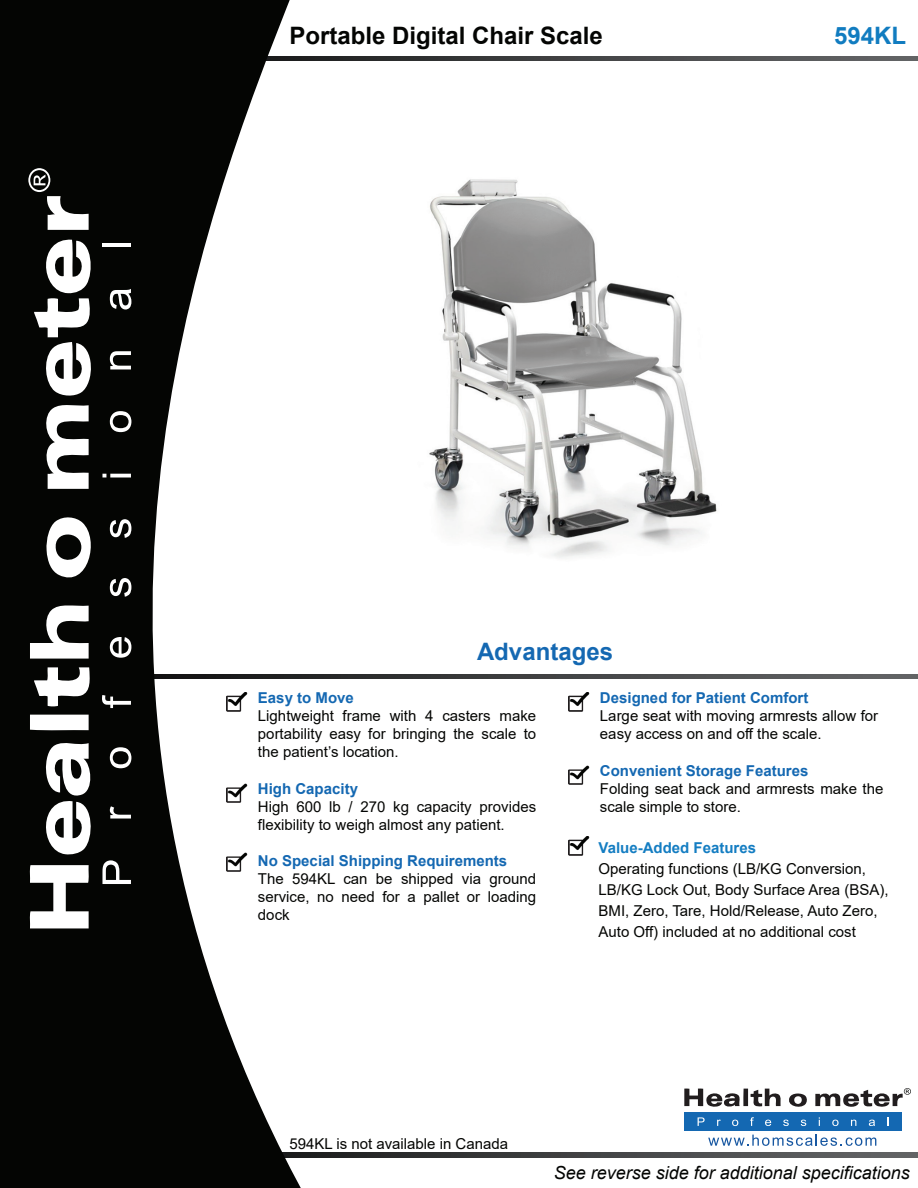
<style>
.page{position:relative;width:918px;height:1188px;background:#fff}
.page>*{position:absolute;margin:0;border:0;box-sizing:border-box;transform-origin:0 0}
.t1{font:700 24px "Arial";color:#040503}
.t2{font:700 24px "Arial";color:#1468b2}
.t3{font:700 24px "Arial";color:#117cc0}
.t4{font:italic 18px "Arial";color:#040503}
.t5{font:15px/18px "Arial";color:#040503}
.t6{font:700 15px "Arial";color:#1468b2}
.t7{font:700 15px "Arial";color:#147dc2}
</style>
<div class="page">
<svg style="left:310px;top:56px;width:608px;height:5px;background:#444546"></svg>
<svg style="left:310px;top:674px;width:608px;height:5px;background:#464748"></svg>
<svg style="left:310px;top:1153px;width:608px;height:4px;background:#434445"></svg>
<svg style="left:0;top:0;width:310px;height:1188px;fill:#040503"></svg>
<svg style="left:29px;top:865px;width:60px;height:63px"></svg>
<svg style="left:30px;top:715px;width:59px;height:16px"></svg>
<svg style="left:30px;top:603px;width:59px;height:56px"></svg>
<svg style="left:34px;top:667px;width:57px;height:40px"></svg>
<svg style="left:38px;top:740px;width:56px;height:115px"></svg>
<svg style="left:46px;top:515px;width:54px;height:74px"></svg>
<svg style="left:34px;top:237px;width:61px;height:252px"></svg>
<svg style="left:28px;top:168px;width:61px;height:62px"></svg>
<svg style="left:102px;top:860px;width:29px;height:24px"></svg>
<svg style="left:110px;top:806px;width:21px;height:13px"></svg>
<svg style="left:110px;top:747px;width:21px;height:21px"></svg>
<svg style="left:102px;top:695px;width:29px;height:13px"></svg>
<svg style="left:110px;top:637px;width:21px;height:21px"></svg>
<svg style="left:110px;top:578px;width:21px;height:19px"></svg>
<svg style="left:110px;top:519px;width:21px;height:19px"></svg>
<svg style="left:110px;top:474px;width:21px;height:4px"></svg>
<svg style="left:102px;top:474px;width:4px;height:4px"></svg>
<svg style="left:110px;top:411px;width:21px;height:21px"></svg>
<svg style="left:110px;top:351px;width:21px;height:18px"></svg>
<svg style="left:110px;top:289px;width:21px;height:21px"></svg>
<hr style="left:102px;top:243px;width:29px;height:4px;background:#fff">
<img style="left:568px;top:692px;width:21px;height:19px">
<img style="left:568px;top:836px;width:21px;height:19px">
<img style="left:226px;top:692px;width:21px;height:19px">
<img style="left:226px;top:783px;width:21px;height:19px">
<img style="left:226px;top:852px;width:21px;height:19px">
<img style="left:568px;top:765px;width:21px;height:19px">
<svg style="left:684px;top:1088px;width:123px;height:19px"></svg>
<svg style="left:815px;top:1088px;width:96px;height:19px"></svg>
<svg style="left:708px;top:1135px;width:168px;height:11px"></svg>
<div style="left:685px;top:1112px;width:217px;height:19px;background:#1468b2"></div>
<svg style="left:698px;top:1117px;width:7px;height:9px"></svg>
<svg style="left:717px;top:1120px;width:4px;height:6px"></svg>
<svg style="left:732px;top:1120px;width:6px;height:6px"></svg>
<svg style="left:750px;top:1117px;width:4px;height:9px"></svg>
<svg style="left:765px;top:1120px;width:6px;height:6px"></svg>
<svg style="left:783px;top:1120px;width:6px;height:6px"></svg>
<svg style="left:801px;top:1120px;width:5px;height:6px"></svg>
<svg style="left:832px;top:1120px;width:7px;height:6px"></svg>
<svg style="left:851px;top:1120px;width:5px;height:6px"></svg>
<svg style="left:869px;top:1120px;width:6px;height:6px"></svg>
<svg style="left:887px;top:1117px;width:2px;height:9px"></svg>
<img style="left:429px;top:179px;width:288px;height:379px">
<h1 class="t1" style="left:289px;top:19px;width:315px">Portable Digital Chair Scale</h1>
<h1 class="t3" style="left:834px;top:19px;width:74px">594KL</h1>
<h1 class="t2" style="left:477px;top:635px;width:138px">Advantages</h1>
<p class="t6" style="left:258px;top:687px;width:97px">Easy to Move</p>
<p class="t5" style="left:258px;top:707px;width:280px;text-align:justify">Lightweight frame with 4 casters make portability easy for bringing the scale to the patient’s location.</p>
<p class="t6" style="left:258px;top:778px;width:102px">High Capacity</p>
<p class="t5" style="left:258px;top:798px;width:280px">High 600 lb / 270 kg capacity provides flexibility to weigh almost any patient.</p>
<p class="t6" style="left:258px;top:850px;width:251px">No Special Shipping Requirements</p>
<p class="t5" style="left:258px;top:870px;width:280px;text-align:justify">The 594KL can be shipped via ground service, no need for a pallet or loading dock</p>
<p class="t6" style="left:600px;top:687px;width:210px">Designed for Patient Comfort</p>
<p class="t5" style="left:600px;top:707px;width:280px">Large seat with moving armrests allow for easy access on and off the scale.</p>
<p class="t6" style="left:600px;top:760px;width:210px">Convenient Storage Features</p>
<p class="t5" style="left:600px;top:780px;width:285px">Folding seat back and armrests make the scale simple to store.</p>
<p class="t7" style="left:599px;top:837px;width:159px">Value-Added Features</p>
<p class="t5" style="left:599px;top:858px;width:292px;line-height:21px">Operating functions (LB/KG Conversion, LB/KG Lock Out, Body Surface Area (BSA), BMI, Zero, Tare, Hold/Release, Auto Zero, Auto Off) included at no additional cost</p>
<p class="t5" style="left:289px;top:1135px;width:220px">594KL is not available in Canada</p>
<p class="t4" style="left:554px;top:1161px;width:358px">See reverse side for additional specifications</p>
</div>
